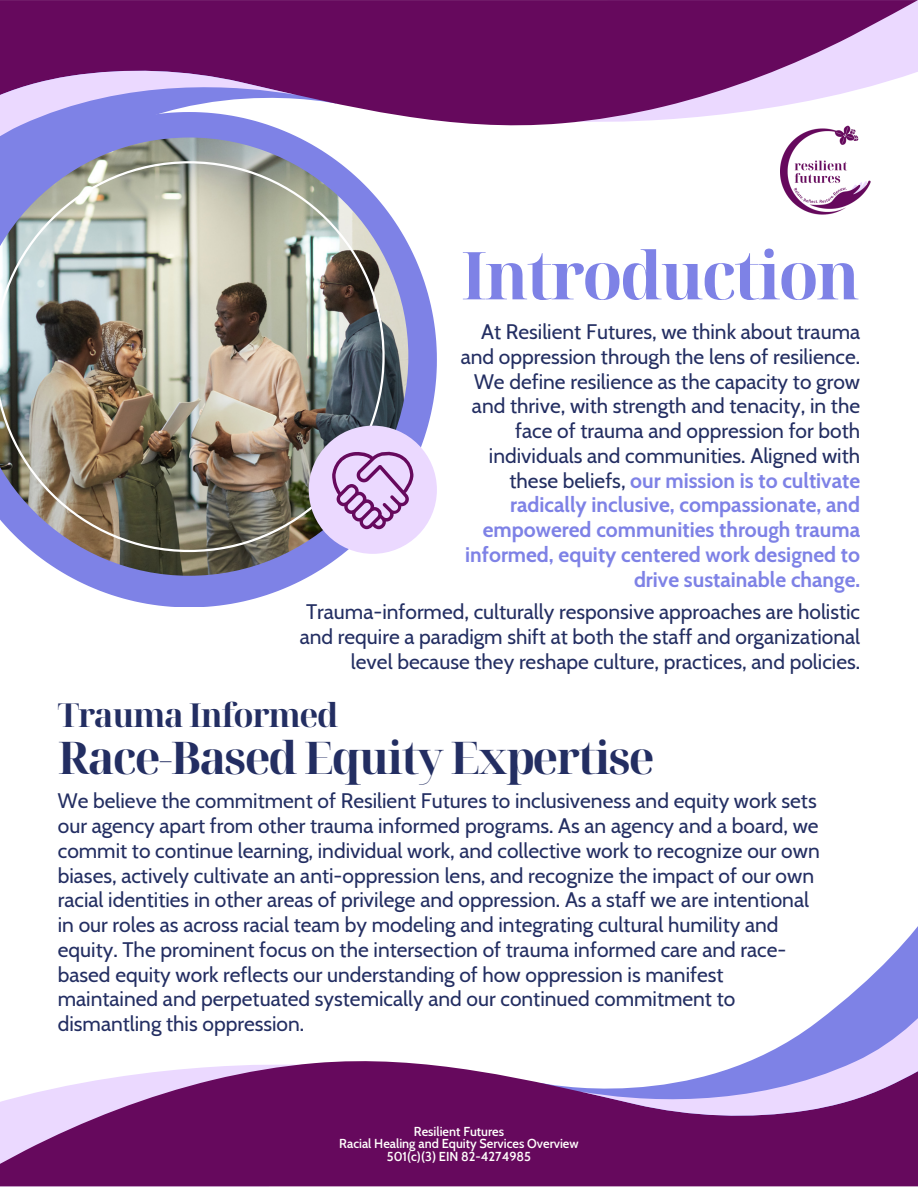
<style>
.page{position:relative;width:918px;height:1188px;background:#fff}
.page>*{position:absolute;margin:0;border:0;box-sizing:border-box;transform-origin:0 0}
.t1{font:700 66px "Noto Serif Display";letter-spacing:-.04em;color:#7e82e6}
.t2{font:700 45px "Noto Serif Display";letter-spacing:-.04em;color:#232e62}
.t3{font:700 33px "Noto Serif Display";letter-spacing:-.04em;color:#232e62}
.t4{font:21px/24.8px "Cabin";color:#232e62;text-align:right}
.t5{font:600 12.6px "Cabin";color:#fffefc}
.s1{font-weight:700;color:#7e82e6}
</style>
<div class="page">
<svg style="left:0;top:0;width:918px;height:126px;background:#80337b"></svg>
<svg style="left:0;top:67px;width:297px;height:45px;background:#af90ce"></svg>
<svg style="left:878px;top:926px;width:40px;height:44px"></svg>
<svg style="left:0;top:1061px;width:918px;height:125px;background:#7c2d77"></svg>
<svg style="left:580px;top:970px;width:338px;height:149px"></svg>
<img style="left:780px;top:124px;width:92px;height:91px">
<svg style="left:0;top:112px;width:436px;height:495px"></svg>
<img style="left:0;top:138px;width:408px;height:438px">
<img style="left:0;top:161px;width:385px;height:391px">
<div style="left:309px;top:426px;width:128px;height:128px;background:#ebd9ff;border-radius:50%"></div>
<svg style="left:332px;top:451px;width:81px;height:78px"></svg>
<p class="t1" style="left:461px;top:229px;width:401px">Introduction</p>
<h1 class="t4" style="left:461px;top:319px;width:401px">At Resilient Futures, we think about trauma and oppression through the lens of resilience.<br>We define resilience as the capacity to grow and thrive, with strength and tenacity, in the face of trauma and oppression for both individuals and communities. Aligned with these beliefs, <span class="s1">our mission is to cultivate radically inclusive, compassionate, and empowered communities through trauma informed, equity centered work designed to drive sustainable change.</span></h1>
<h4 class="t4" style="left:300px;top:600px;width:562px">Trauma-informed, culturally responsive approaches are holistic and require a paradigm shift at both the staff and organizational level because they reshape culture, practices, and policies.</h4>
<p class="t3" style="left:58px;top:691px;width:282px">Trauma Informed</p>
<h4 class="t2" style="left:58px;top:726px;width:598px">Race-Based Equity Expertise</h4>
<p class="t4" style="left:58px;top:789px;width:763px;text-align:left">We believe the commitment of Resilient Futures to inclusiveness and equity work sets our agency apart from other trauma informed programs. As an agency and a board, we commit to continue learning, individual work, and collective work to recognize our own biases, actively cultivate an anti-oppression lens, and recognize the impact of our own racial identities in other areas of privilege and oppression. As a staff we are intentional in our roles as across racial team by modeling and integrating cultural humility and equity. The prominent focus on the intersection of trauma informed care and race&shy;based equity work reflects our understanding of how oppression is manifest maintained and perpetuated systemically and our continued commitment to dismantling this oppression.</p>
<h3 class="t5" style="left:414px;top:1123px;width:92px">Resilient Futures</h3>
<h2 class="t5" style="left:339px;top:1136px;width:241px">Racial Healing and Equity Services Overview</h2>
<h4 class="t5" style="left:387px;top:1149px;width:146px">501(c)(3) EIN 82-4274985</h4>
</div>
